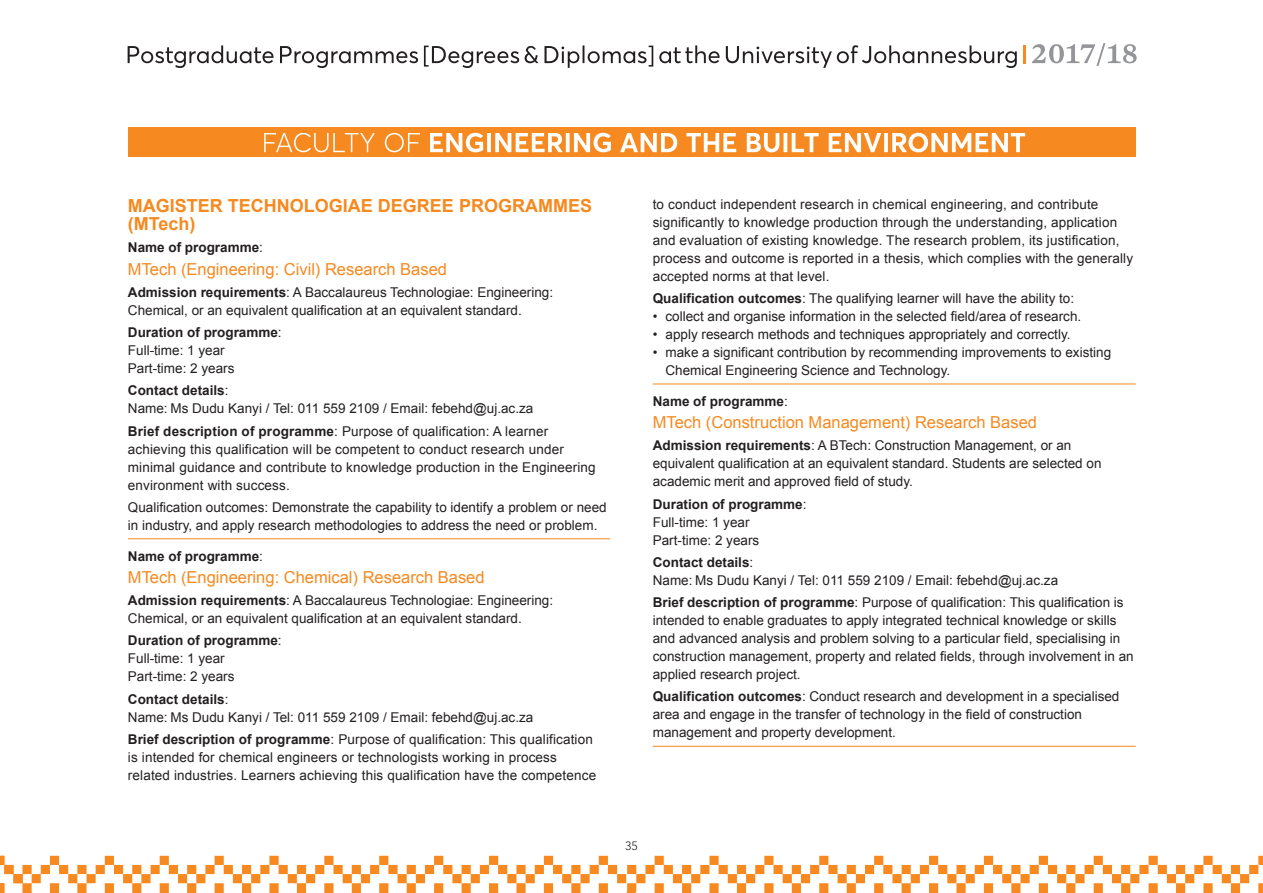
<style>
.page{position:relative;width:1263px;height:893px;background:#fff}
.page>*{position:absolute;margin:0;border:0;box-sizing:border-box;transform-origin:0 0}
.t1{font:700 18px/18px "Arial";color:#f6891f}
.t2{font:16.5px "Arial";color:#f6891f}
.t3{font:13.5px/18px "Arial";color:#231f20}
.t4{font:700 13.5px "Arial";color:#231f20}
.t5{font:300 12px "Avenir";color:#231f20}
.s1{font-weight:400}
.s2{font-weight:700}
</style>
<div class="page">
<svg style="left:1032px;top:43px;width:105px;height:23px"></svg>
<svg style="left:1024px;top:45px;width:2px;height:19px"></svg>
<svg style="left:128px;top:45px;width:889px;height:23px"></svg>
<svg style="left:0;top:856px;width:1263px;height:37px"></svg>
<div style="left:128px;top:127px;width:1008px;height:29px;background:#f6891f"></div>
<svg style="left:264px;top:133px;width:761px;height:19px"></svg>
<hr style="left:128px;top:538px;width:482px;height:1px;background:#f6891f">
<hr style="left:653px;top:384px;width:483px;height:1px;background:#f6891f">
<hr style="left:653px;top:746px;width:483px;height:1px;background:#f6891f">
<h1 class="t1" style="left:128px;top:197px;width:466px">MAGISTER TECHNOLOGIAE DEGREE PROGRAMMES (MTech)</h1>
<p class="t4" style="left:128px;top:240px;width:137px">Name of programme<span class="s1">:</span></p>
<p class="t2" style="left:128px;top:260px;width:321px">MTech (Engineering: Civil) Research Based</p>
<p class="t3" style="left:128px;top:283px;width:427px"><span class="s2">Admission requirements</span>: A Baccalaureus Technologiae: Engineering:<br>Chemical, or an equivalent qualification at an equivalent standard.</p>
<p class="t3" style="left:128px;top:323px;width:155px"><span class="s2">Duration of programme</span>:<br>Full-time: 1 year<br>Part-time: 2 years</p>
<p class="t3" style="left:128px;top:382px;width:407px"><span class="s2">Contact details</span>:<br>Name: Ms Dudu Kanyi / Tel: 011 559 2109 / Email: febehd@uj.ac.za</p>
<p class="t3" style="left:128px;top:422px;width:469px"><span class="s2">Brief description of programme</span>: Purpose of qualification: A learner achieving this qualification will be competent to conduct research under minimal guidance and contribute to knowledge production in the Engineering environment with success.</p>
<p class="t3" style="left:128px;top:498px;width:480px">Qualification outcomes: Demonstrate the capability to identify a problem or need in industry, and apply research methodologies to address the need or problem.</p>
<p class="t4" style="left:128px;top:548px;width:137px">Name of programme<span class="s1">:</span></p>
<p class="t2" style="left:128px;top:568px;width:358px">MTech (Engineering: Chemical) Research Based</p>
<p class="t3" style="left:128px;top:591px;width:427px"><span class="s2">Admission requirements</span>: A Baccalaureus Technologiae: Engineering:<br>Chemical, or an equivalent qualification at an equivalent standard.</p>
<p class="t3" style="left:128px;top:632px;width:155px"><span class="s2">Duration of programme</span>:<br>Full-time: 1 year<br>Part-time: 2 years</p>
<p class="t3" style="left:128px;top:690px;width:407px"><span class="s2">Contact details</span>:<br>Name: Ms Dudu Kanyi / Tel: 011 559 2109 / Email: febehd@uj.ac.za</p>
<p class="t3" style="left:128px;top:730px;width:470px"><span class="s2">Brief description of programme</span>: Purpose of qualification: This qualification is intended for chemical engineers or technologists working in process related industries. Learners achieving this qualification have the competence</p>
<p class="t3" style="left:653px;top:195px;width:482px">to conduct independent research in chemical engineering, and contribute significantly to knowledge production through the understanding, application and evaluation of existing knowledge. The research problem, its justification, process and outcome is reported in a thesis, which complies with the generally accepted norms at that level.</p>
<p class="t3" style="left:653px;top:289px;width:423px"><span class="s2">Qualification outcomes</span>: The qualifying learner will have the ability to:</p>
<p class="t3" style="left:653px;top:307px;width:430px">• collect and organise information in the selected field/area of research.</p>
<p class="t3" style="left:653px;top:325px;width:419px">• apply research methods and techniques appropriately and correctly.</p>
<p class="t3" style="left:665px;top:343px;width:447px;text-indent:-13px">• make a significant contribution by recommending improvements to existing<br>Chemical Engineering Science and Technology.</p>
<p class="t4" style="left:653px;top:393px;width:137px">Name of programme<span class="s1">:</span></p>
<p class="t2" style="left:653px;top:413px;width:386px">MTech (Construction Management) Research Based</p>
<p class="t3" style="left:653px;top:437px;width:450px"><span class="s2">Admission requirements</span>: A BTech: Construction Management, or an equivalent qualification at an equivalent standard. Students are selected on academic merit and approved field of study.</p>
<p class="t3" style="left:653px;top:495px;width:155px"><span class="s2">Duration of programme</span>:<br>Full-time: 1 year<br>Part-time: 2 years</p>
<p class="t3" style="left:653px;top:553px;width:407px"><span class="s2">Contact details</span>:<br>Name: Ms Dudu Kanyi / Tel: 011 559 2109 / Email: febehd@uj.ac.za</p>
<p class="t3" style="left:653px;top:593px;width:482px"><span class="s2">Brief description of programme</span>: Purpose of qualification: This qualification is intended to enable graduates to apply integrated technical knowledge or skills and advanced analysis and problem solving to a particular field, specialising in construction management, property and related fields, through involvement in an applied research project.</p>
<p class="t3" style="left:653px;top:688px;width:468px"><span class="s2">Qualification outcomes</span>: Conduct research and development in a specialised area and engage in the transfer of technology in the field of construction management and property development.</p>
<p class="t5" style="left:625px;top:838px;width:14px">35</p>
</div>
